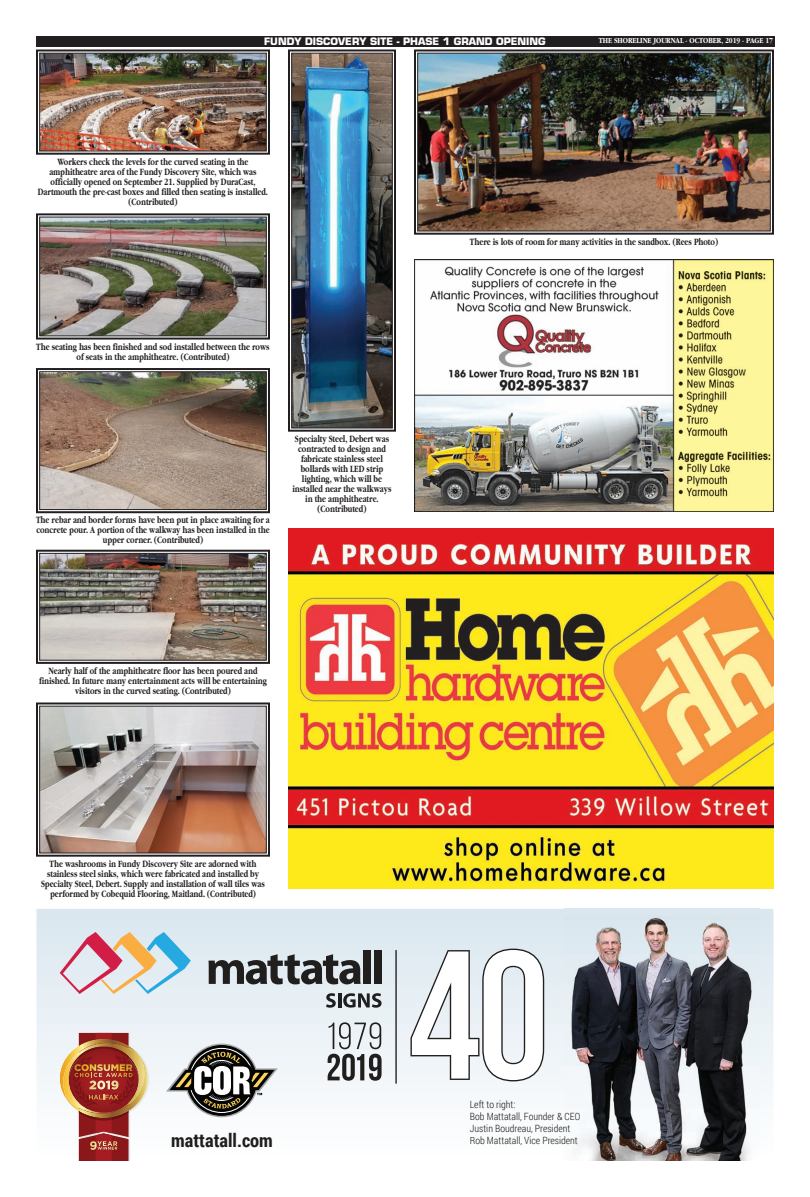
<style>
.page{position:relative;width:810px;height:1197px;background:#fff}
.page>*{position:absolute;margin:0;border:0;box-sizing:border-box;transform-origin:0 0}
.t1{font:700 18.5px "Roboto Condensed";color:#211e1e}
.t2{font:700 10px/10px "Garamond";color:#231f20;text-align:center;scale:.75 1}
.t3{font:300 10px/12px "Roboto Condensed";color:#211e1e}
.t4{font:700 10px "Eurostile";color:#fff}
.t5{font:700 8px "Garamond";color:#fff;scale:.85 1}
</style>
<div class="page">
<img style="left:288px;top:529px;width:486px;height:360px">
<svg style="left:36px;top:909px;width:737px;height:209px"></svg>
<img style="left:60px;top:1033px;width:90px;height:128px">
<img style="left:564px;top:909px;width:196px;height:252px">
<svg style="left:166px;top:1044px;width:112px;height:73px"></svg>
<svg style="left:410px;top:949px;width:134px;height:132px"></svg>
<svg style="left:209px;top:954px;width:152px;height:30px;background:#7a7d80"></svg>
<div style="left:364px;top:950px;width:7px;height:34px;background:#211e1e"></div>
<div style="left:374px;top:950px;width:8px;height:34px;background:#211e1e"></div>
<svg style="left:326px;top:993px;width:10px;height:15px"></svg>
<hr style="left:338px;top:993px;width:3px;height:14px;background:#211e1e">
<svg style="left:343px;top:993px;width:39px;height:15px"></svg>
<svg style="left:60px;top:932px;width:131px;height:62px;background:#d0c8cb"></svg>
<svg style="left:328px;top:1022px;width:54px;height:59px;background:#a7aaac"></svg>
<hr style="left:395px;top:950px;width:2px;height:134px;background:#211e1e">
<img style="left:414px;top:259px;width:360px;height:252px">
<img style="left:41px;top:555px;width:224px;height:104px">
<div style="left:36px;top:550px;width:234px;height:114px;border:2px solid #231f20"></div>
<div style="left:39px;top:553px;width:228px;height:108px;border:1px solid #231f20"></div>
<img style="left:41px;top:373px;width:224px;height:135px">
<div style="left:36px;top:368px;width:234px;height:145px;border:2px solid #231f20"></div>
<div style="left:39px;top:371px;width:228px;height:139px;border:1px solid #231f20"></div>
<img style="left:41px;top:219px;width:224px;height:115px">
<div style="left:36px;top:213px;width:234px;height:127px;border:2px solid #231f20"></div>
<div style="left:39px;top:217px;width:228px;height:119px;border:1px solid #231f20"></div>
<img style="left:293px;top:55px;width:98px;height:371px">
<div style="left:288px;top:50px;width:108px;height:382px;border:2px solid #231f20"></div>
<div style="left:291px;top:53px;width:102px;height:375px;border:1px solid #231f20"></div>
<img style="left:41px;top:55px;width:224px;height:94px">
<div style="left:36px;top:50px;width:234px;height:105px;border:2px solid #231f20"></div>
<div style="left:39px;top:53px;width:228px;height:98px;border:1px solid #231f20"></div>
<img style="left:41px;top:708px;width:224px;height:143px">
<div style="left:36px;top:702px;width:234px;height:155px;border:2px solid #231f20"></div>
<div style="left:39px;top:706px;width:228px;height:147px;border:1px solid #231f20"></div>
<img style="left:419px;top:55px;width:350px;height:174px">
<div style="left:414px;top:50px;width:360px;height:185px;border:2px solid #231f20"></div>
<div style="left:417px;top:53px;width:354px;height:178px;border:1px solid #231f20"></div>
<div style="left:36px;top:36px;width:738px;height:10px;background:#231f20"></div>
<p class="t4" style="left:264px;top:37px;width:283px">FUNDY DISCOVERY SITE - PHASE 1 GRAND OPENING</p>
<p class="t5" style="left:599px;top:37px;width:207px">THE SHORELINE JOURNAL - OCTOBER, 2019 - PAGE 17</p>
<p class="t2" style="left:38px;top:158px;width:308px">Workers check the levels for the curved seating in the amphitheatre area of the Fundy Discovery Site, which was officially opened on September 21. Supplied by DuraCast, Dartmouth the pre-cast boxes and filled then seating is installed. (Contributed)</p>
<p class="t2" style="left:36px;top:342px;width:313px">The seating has been finished and sod installed between the rows of seats in the amphitheatre. (Contributed)</p>
<p class="t2" style="left:36px;top:516px;width:313px">The rebar and border forms have been put in place awaiting for a concrete pour. A portion of the walkway has been installed in the upper corner. (Contributed)</p>
<p class="t2" style="left:293px;top:435px;width:133px">Specialty Steel, Debert was contracted to design and fabricate stainless steel bollards with LED strip lighting, which will be installed near the walkways in the amphitheatre. (Contributed)</p>
<p class="t2" style="left:39px;top:666px;width:305px">Nearly half of the amphitheatre floor has been poured and finished. In future many entertainment acts will be entertaining visitors in the curved seating. (Contributed)</p>
<p class="t2" style="left:41px;top:860px;width:300px">The washrooms in Fundy Discovery Site are adorned with stainless steel sinks, which were fabricated and installed by Specialty Steel, Debert. Supply and installation of wall tiles was performed by Cobequid Flooring, Maitland. (Contributed)</p>
<p class="t2" style="left:470px;top:238px;width:332px">There is lots of room for many activities in the sandbox. (Rees Photo)</p>
<p class="t3" style="left:470px;top:1098px;width:112px">Left to right:<br>Bob Mattatall, Founder &amp; CEO<br>Justin Boudreau, President</p>
<h1 class="t1" style="left:171px;top:1127px;width:103px">mattatall.com</h1>
<p class="t3" style="left:470px;top:1134px;width:110px">Rob Mattatall, Vice President</p>
</div>
